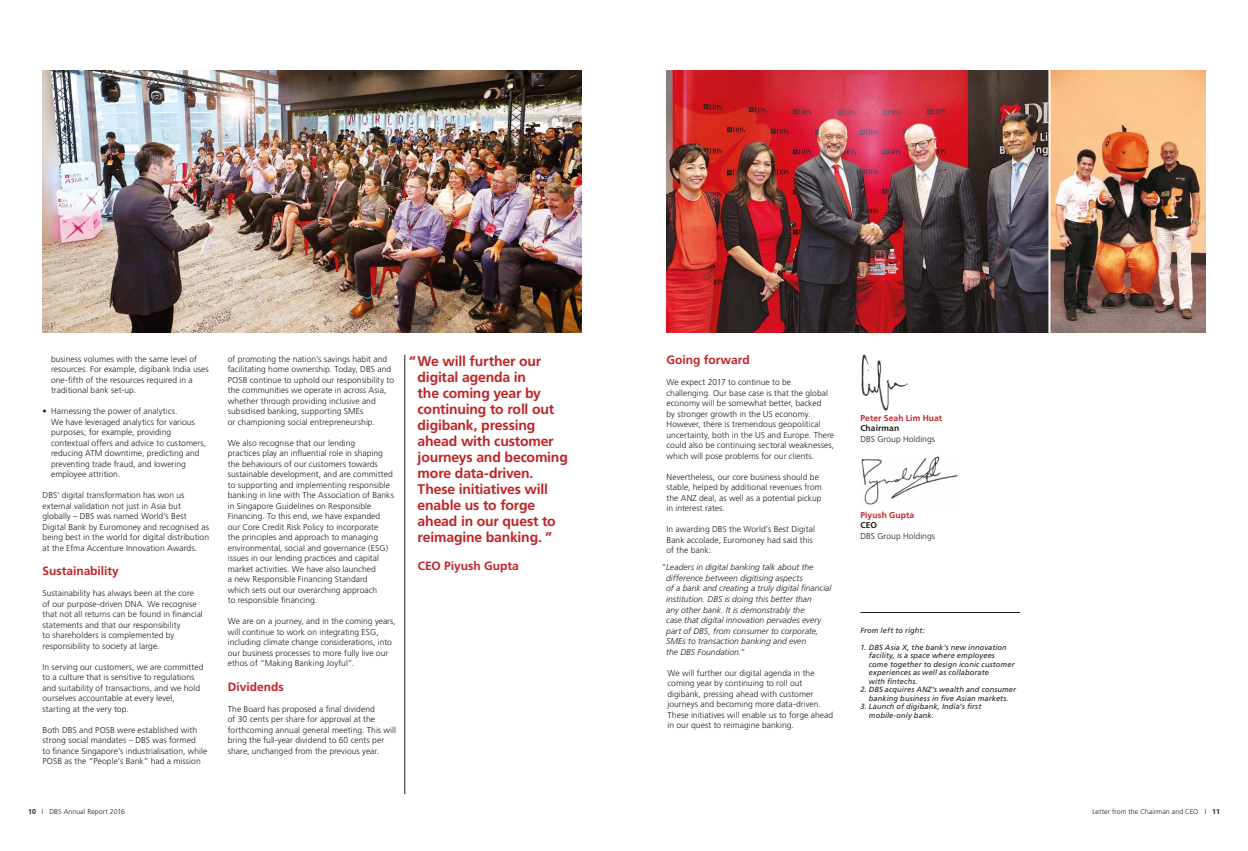
<style>
.page{position:relative;width:1248px;height:851px;background:#fff}
.page>*{position:absolute;margin:0;border:0;box-sizing:border-box;transform-origin:0 0}
.t1{font:700 14px/16px "Frutiger";letter-spacing:-.015em;color:#c02327}
.t2{font:700 12px "Frutiger";color:#c02327}
.t3{font:300 8.5px/10.5px "Frutiger";letter-spacing:.005em;color:#1d1d1b}
.t4{font:italic 300 8.5px/10.5px "Frutiger";color:#1d1d1b}
.t5{font:700 8.5px "Frutiger";letter-spacing:.01em;color:#c02327}
.t6{font:700 8.5px "Frutiger";letter-spacing:.01em;color:#1d1d1b}
.t7{font:italic 7.5px/8.5px "Frutiger";letter-spacing:.01em;color:#1d1d1b}
.t8{font:300 7px "Frutiger";letter-spacing:.01em;color:#1d1d1b}
.s1{font-weight:700}
.s2{font-style:normal}
</style>
<div class="page">
<img style="left:43px;top:71px;width:538px;height:261px">
<hr style="left:404px;top:355px;width:1px;height:439px;background:#1d1d1b">
<img style="left:666px;top:71px;width:539px;height:261px">
<hr style="left:1048px;top:69px;width:2px;height:274px;background:#fff">
<hr style="left:860px;top:612px;width:160px;height:1px;background:#1d1d1b">
<img style="left:861px;top:354px;width:47px;height:57px">
<img style="left:861px;top:456px;width:97px;height:49px">
<p class="t3" style="left:51px;top:354px;width:159px">business volumes with the same level of resources. For example, digibank India uses one-fifth of the resources required in a traditional bank set-up.</p>
<p class="t3" style="left:51px;top:406px;width:157px;text-indent:-8px">• Harnessing the power of analytics.<br>We have leveraged analytics for various purposes; for example, providing contextual offers and advice to customers, reducing ATM downtime, predicting and preventing trade fraud, and lowering employee attrition.</p>
<p class="t3" style="left:43px;top:490px;width:168px">DBS’ digital transformation has won us external validation not just in Asia but globally – DBS was named World’s Best Digital Bank by Euromoney and recognised as being best in the world for digital distribution at the Efma Accenture Innovation Awards.</p>
<h2 class="t2" style="left:43px;top:566px;width:78px">Sustainability</h2>
<p class="t3" style="left:43px;top:588px;width:162px">Sustainability has always been at the core of our purpose-driven DNA. We recognise that not all returns can be found in financial statements and that our responsibility<br>to shareholders is complemented by responsibility to society at large.</p>
<p class="t3" style="left:43px;top:662px;width:162px">In serving our customers, we are committed to a culture that is sensitive to regulations and suitability of transactions, and we hold ourselves accountable at every level, starting at the very top.</p>
<p class="t3" style="left:43px;top:725px;width:166px">Both DBS and POSB were established with strong social mandates – DBS was formed<br>to finance Singapore’s industrialisation, while POSB as the “People’s Bank” had a mission</p>
<p class="t8" style="left:28px;top:808px;width:98px"><span class="s1">10</span> | DBS Annual Report 2016</p>
<p class="t3" style="left:228px;top:354px;width:168px">of promoting the nation’s savings habit and facilitating home ownership. Today, DBS and POSB continue to uphold our responsibility to the communities we operate in across Asia, whether through providing inclusive and subsidised banking, supporting SMEs<br>or championing social entrepreneurship.</p>
<p class="t3" style="left:228px;top:438px;width:168px">We also recognise that our lending<br>practices play an influential role in shaping the behaviours of our customers towards sustainable development, and are committed to supporting and implementing responsible banking in line with The Association of Banks in Singapore Guidelines on Responsible Financing. To this end, we have expanded our Core Credit Risk Policy to incorporate<br>the principles and approach to managing environmental, social and governance (ESG) issues in our lending practices and capital market activities. We have also launched<br>a new Responsible Financing Standard<br>which sets out our overarching approach<br>to responsible financing.</p>
<p class="t3" style="left:228px;top:616px;width:170px">We are on a journey, and in the coming years, will continue to work on integrating ESG, including climate change considerations, into our business processes to more fully live our ethos of “Making Banking Joyful”.</p>
<h2 class="t2" style="left:228px;top:681px;width:57px">Dividends</h2>
<p class="t3" style="left:228px;top:704px;width:170px">The Board has proposed a final dividend<br>of 30 cents per share for approval at the forthcoming annual general meeting. This will bring the full-year dividend to 60 cents per share, unchanged from the previous year.</p>
<p class="t1" style="left:417px;top:354px;width:152px;text-indent:-8px">“ We will further our digital agenda in<br>the coming year by continuing to roll out digibank, pressing ahead with customer journeys and becoming more data-driven.<br>These initiatives will enable us to forge ahead in our quest to reimagine banking. ”</p>
<h2 class="t2" style="left:417px;top:560px;width:103px">CEO Piyush Gupta</h2>
<h2 class="t2" style="left:666px;top:355px;width:85px">Going forward</h2>
<p class="t3" style="left:666px;top:377px;width:169px">We expect 2017 to continue to be challenging. Our base case is that the global economy will be somewhat better, backed<br>by stronger growth in the US economy.<br>However, there is tremendous geopolitical uncertainty, both in the US and Europe. There could also be continuing sectoral weaknesses, which will pose problems for our clients.</p>
<p class="t3" style="left:666px;top:472px;width:157px">Nevertheless, our core business should be stable, helped by additional revenues from the ANZ deal, as well as a potential pickup in interest rates.</p>
<p class="t3" style="left:666px;top:524px;width:150px">In awarding DBS the World’s Best Digital<br>Bank accolade, Euromoney had said this of the bank:</p>
<p class="t4" style="left:666px;top:563px;width:167px;text-indent:-4px"><span class="s2">“</span>Leaders in digital banking talk about the difference between digitising aspects<br>of a bank and creating a truly digital financial institution. DBS is doing this better than<br>any other bank. It is demonstrably the<br>case that digital innovation pervades every part of DBS, from consumer to corporate, SMEs to transaction banking and even<br>the DBS Foundation.<span class="s2">”</span></p>
<p class="t3" style="left:667px;top:668px;width:167px">We will further our digital agenda in the coming year by continuing to roll out digibank, pressing ahead with customer journeys and becoming more data-driven.<br>These initiatives will enable us to forge ahead in our quest to reimagine banking.</p>
<p class="t5" style="left:860px;top:414px;width:83px">Peter Seah Lim Huat</p>
<p class="t6" style="left:860px;top:425px;width:40px">Chairman</p>
<p class="t3" style="left:860px;top:434px;width:76px">DBS Group Holdings</p>
<p class="t5" style="left:860px;top:511px;width:55px">Piyush Gupta</p>
<p class="t6" style="left:860px;top:522px;width:18px">CEO</p>
<p class="t3" style="left:860px;top:531px;width:76px">DBS Group Holdings</p>
<p class="t7" style="left:860px;top:626px;width:66px">From left to right:</p>
<p class="t7" style="left:868px;top:643px;width:147px;text-indent:-9px">1. DBS Asia X, the bank’s new innovation facility, is a space where employees come together to design iconic customer experiences as well as collaborate<br>with fintechs.</p>
<p class="t7" style="left:860px;top:685px;width:157px;text-align:center">2. DBS acquires ANZ’s wealth and consumer banking business in five Asian markets.</p>
<p class="t7" style="left:868px;top:702px;width:114px;text-indent:-9px">3. Launch of digibank, India’s first mobile-only bank.</p>
<p class="t8" style="left:1092px;top:808px;width:129px">Letter from the Chairman and CEO | <span class="s1">11</span></p>
</div>
